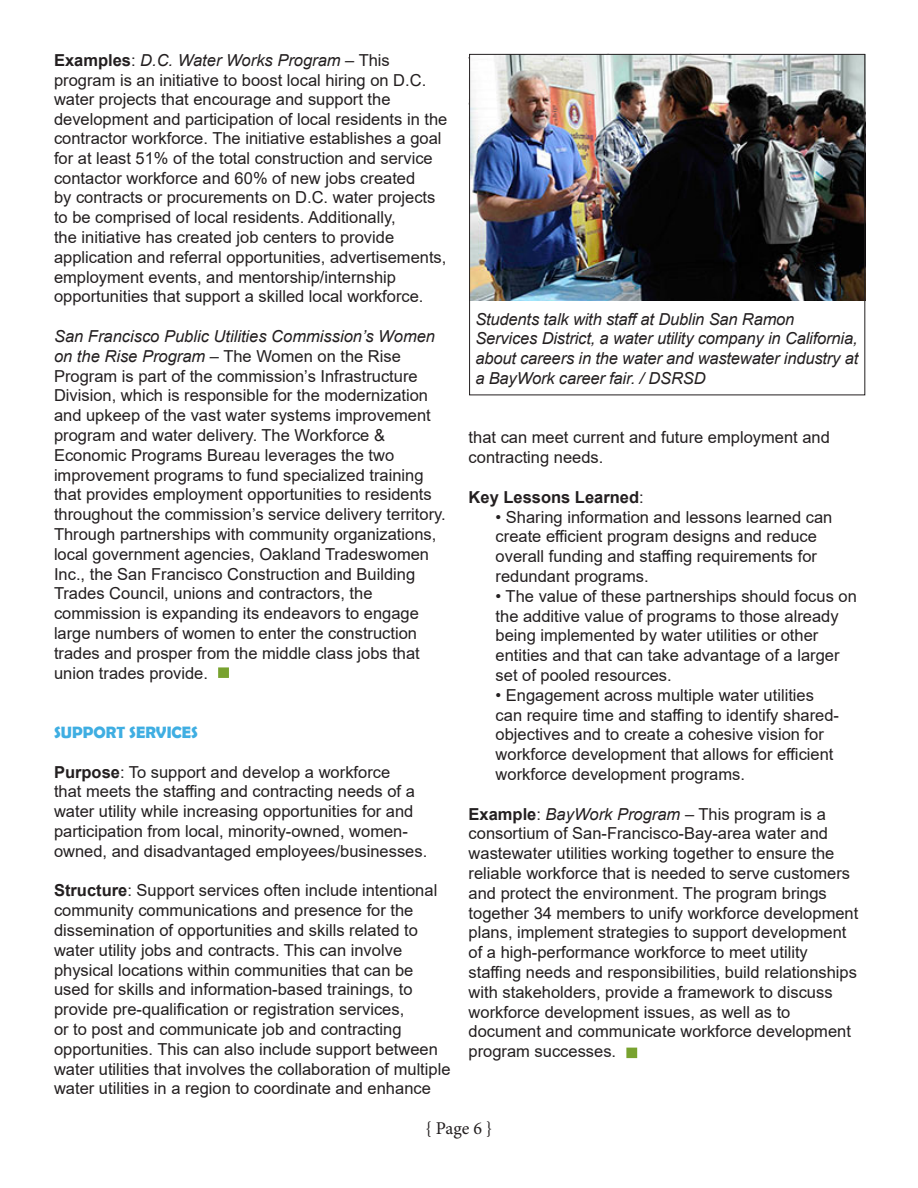
<style>
.page{position:relative;width:918px;height:1188px;background:#fff}
.page>*{position:absolute;margin:0;border:0;box-sizing:border-box;transform-origin:0 0}
.t1{font:18px "Minion Pro";color:#231f20}
.t2{font:16.5px/19.8px "Arial";color:#231f20}
.t3{font:italic 16.5px/19.8px "Arial";letter-spacing:-.01em;color:#231f20}
.t4{font:700 16.5px "Arial";color:#231f20}
.t5{font:700 16.5px "Berlin Sans FB Demi";color:#3faee2}
.s1{font-weight:700}
.s2{font-style:italic}
.s3{font-weight:400}
</style>
<div class="page">
<div style="left:626px;top:1048px;width:11px;height:10px;background:#78a22f"></div>
<div style="left:218px;top:667px;width:11px;height:11px;background:#78a22f"></div>
<img style="left:471px;top:56px;width:392px;height:244px">
<div style="left:469px;top:54px;width:396px;height:341px;border:1px solid #231f20"></div>
<p class="t2" style="left:54px;top:50px;width:395px"><span class="s1">Examples</span>: <span class="s2">D.C. Water Works Program</span> – This program is an initiative to boost local hiring on D.C. water projects that encourage and support the development and participation of local residents in the contractor workforce. The initiative establishes a goal for at least 51% of the total construction and service contactor workforce and 60% of new jobs created<br>by contracts or procurements on D.C. water projects to be comprised of local residents. Additionally,<br>the initiative has created job centers to provide application and referral opportunities, advertisements, employment events, and mentorship/internship opportunities that support a skilled local workforce.</p>
<p class="t2" style="left:54px;top:326px;width:393px"><span class="s2">San Francisco Public Utilities Commission’s Women on the Rise Program</span> – The Women on the Rise Program is part of the commission’s Infrastructure Division, which is responsible for the modernization and upkeep of the vast water systems improvement program and water delivery. The Workforce &amp; Economic Programs Bureau leverages the two improvement programs to fund specialized training that provides employment opportunities to residents throughout the commission’s service delivery territory.<br>Through partnerships with community organizations, local government agencies, Oakland Tradeswomen Inc., the San Francisco Construction and Building Trades Council, unions and contractors, the commission is expanding its endeavors to engage large numbers of women to enter the construction trades and prosper from the middle class jobs that union trades provide.</p>
<p class="t5" style="left:54px;top:723px;width:146px">SUPPORT SERVICES</p>
<p class="t2" style="left:54px;top:762px;width:375px"><span class="s1">Purpose</span>: To support and develop a workforce<br>that meets the staffing and contracting needs of a water utility while increasing opportunities for and participation from local, minority-owned, women&shy;owned, and disadvantaged employees/businesses.</p>
<p class="t2" style="left:54px;top:881px;width:398px"><span class="s1">Structure</span>: Support services often include intentional community communications and presence for the dissemination of opportunities and skills related to water utility jobs and contracts. This can involve physical locations within communities that can be used for skills and information-based trainings, to provide pre-qualification or registration services,<br>or to post and communicate job and contracting opportunities. This can also include support between water utilities that involves the collaboration of multiple water utilities in a region to coordinate and enhance</p>
<p class="t3" style="left:475px;top:309px;width:385px">Students talk with staff at Dublin San Ramon Services District, a water utility company in California, about careers in the water and wastewater industry at a BayWork career fair. / DSRSD</p>
<p class="t2" style="left:469px;top:428px;width:363px">that can meet current and future employment and contracting needs.</p>
<p class="t4" style="left:469px;top:485px;width:177px">Key Lessons Learned<span class="s3">:</span></p>
<p class="t2" style="left:496px;top:507px;width:338px">• Sharing information and lessons learned can create efficient program designs and reduce overall funding and staffing requirements for redundant programs.</p>
<p class="t2" style="left:496px;top:586px;width:363px">• The value of these partnerships should focus on the additive value of programs to those already being implemented by water utilities or other entities and that can take advantage of a larger set of pooled resources.</p>
<p class="t2" style="left:496px;top:685px;width:345px">• Engagement across multiple water utilities can require time and staffing to identify shared&shy;objectives and to create a cohesive vision for workforce development that allows for efficient workforce development programs.</p>
<p class="t2" style="left:469px;top:804px;width:391px"><span class="s1">Example</span>: <span class="s2">BayWork Program</span> – This program is a consortium of San-Francisco-Bay-area water and wastewater utilities working together to ensure the reliable workforce that is needed to serve customers and protect the environment. The program brings together 34 members to unify workforce development plans, implement strategies to support development of a high-performance workforce to meet utility staffing needs and responsibilities, build relationships with stakeholders, provide a framework to discuss workforce development issues, as well as to document and communicate workforce development program successes.</p>
<p class="t1" style="left:426px;top:1116px;width:68px">{ Page 6 }</p>
</div>
